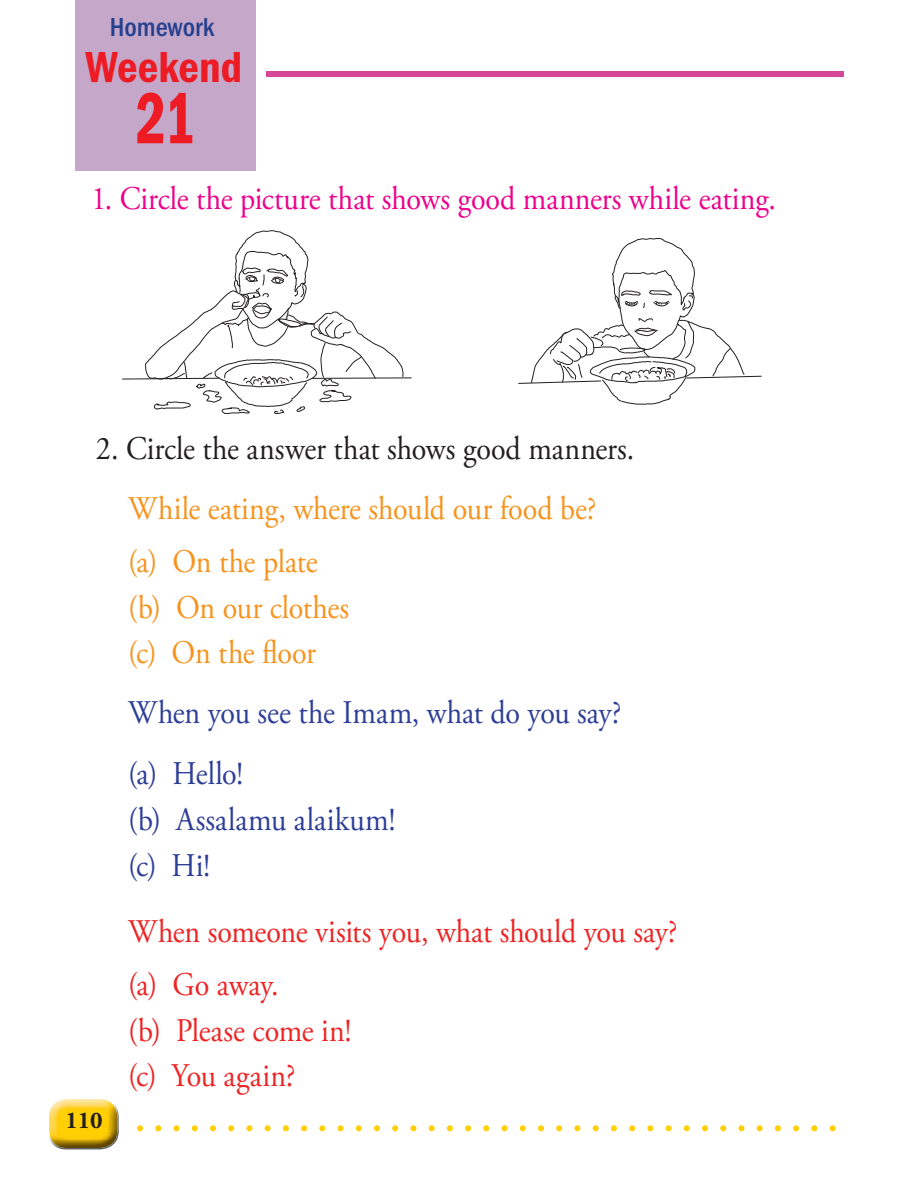
<style>
.page{position:relative;width:918px;height:1188px;background:#fff}
.page>*{position:absolute;margin:0;border:0;box-sizing:border-box;transform-origin:0 0}
.t1{font:600 condensed 75px "Franklin Gothic";color:#ed1c24;scale:.8 1}
.t2{font:600 condensed 45px "Franklin Gothic";color:#ed1c24}
.t3{font:33px/52.5px "Adobe Garamond Pro";letter-spacing:-.01em;color:#ee2424;scale:.91 1}
.t4{font:33px/52.5px "Adobe Garamond Pro";letter-spacing:-.01em;color:#f7931d;scale:.91 1}
.t5{font:33px/60.6px "Adobe Garamond Pro";color:#2d3e98;scale:.91 1}
.t6{font:33px "Adobe Garamond Pro";color:#ec008c;scale:.91 1}
.t7{font:33px "Adobe Garamond Pro";color:#231f20;scale:.91 1}
.t8{font:500 condensed 27px "Franklin Gothic";color:#25408e}
.t9{font:700 24px "Adobe Garamond Pro";color:#231f20}
</style>
<div class="page">
<svg style="left:137px;top:1125px;width:699px;height:6px"></svg>
<img style="left:50px;top:1140px;width:67px;height:9px">
<img style="left:117px;top:1108px;width:2px;height:32px">
<img style="left:100px;top:1140px;width:15px;height:8px">
<img style="left:58px;top:1101px;width:59px;height:39px">
<img style="left:49px;top:1101px;width:9px;height:39px">
<svg style="left:122px;top:230px;width:290px;height:184px"></svg>
<svg style="left:518px;top:238px;width:244px;height:167px"></svg>
<div style="left:76px;top:0;width:180px;height:170px;background:#c5a7ca"></div>
<div style="left:266px;top:71px;width:578px;height:5px;background:#d64699"></div>
<p class="t8" style="left:110px;top:11px;width:106px">Homework</p>
<h2 class="t2" style="left:85px;top:40px;width:158px">Weekend</h2>
<h1 class="t1" style="left:136px;top:74px;width:76px">21</h1>
<p class="t6" style="left:91px;top:185px;width:754px">1. Circle the picture that shows good manners while eating.</p>
<p class="t7" style="left:96px;top:435px;width:593px">2. Circle the answer that shows good manners.</p>
<p class="t4" style="left:128px;top:485px;width:516px">While eating, where should our food be? (a) On the plate</p>
<p class="t4" style="left:128px;top:587px;width:244px;line-height:45.8px">(b) On our clothes (c) On the floor</p>
<p class="t5" style="left:128px;top:685px;width:543px">When you see the Imam, what do you say? (a) Hello!</p>
<p class="t5" style="left:128px;top:799px;width:295px;line-height:45.8px">(b) Assalamu alaikum! (c) Hi!</p>
<p class="t3" style="left:128px;top:908px;width:605px">When someone visits you, what should you say? (a) Go away.</p>
<p class="t3" style="left:128px;top:1010px;width:247px;line-height:45.8px">(b) Please come in! (c) You again?</p>
<p class="t9" style="left:65px;top:1106px;width:39px">110</p>
<p class="t9" style="left:74px;top:1107px;width:39px">110</p>
</div>
